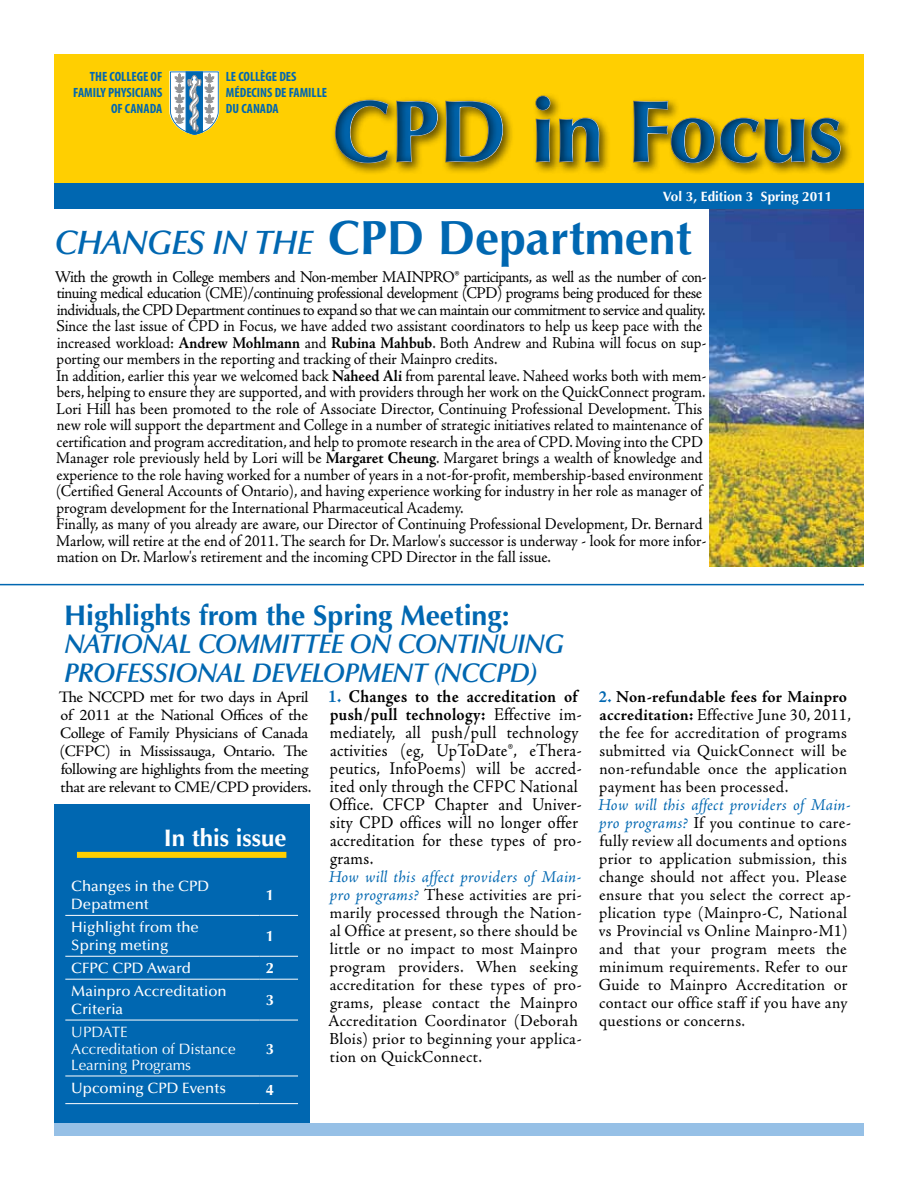
<style>
.page{position:relative;width:918px;height:1188px;background:#fff}
.page>*{position:absolute;margin:0;border:0;box-sizing:border-box;transform-origin:0 0}
.t1{font:700 87px "Optima";color:#0067b1}
.t2{font:700 48.15px "Optima";color:#0067b1}
.t3{font:700 28.5px "Optima";color:#0067b1}
.t4{font:italic 600 27px/28.5px "Optima";letter-spacing:-.02em;color:#0067b1}
.t5{font:700 24px "Optima";color:#fff}
.t6{font:18px/18px "Adobe Jenson Pro";letter-spacing:.015em;color:#000;scale:.92 1}
.t7{font:16.8px/18px "Adobe Jenson Pro";letter-spacing:.015em;color:#000}
.t8{font:16.5px/16.5px "Adobe Jenson Pro";letter-spacing:-.005em;color:#000;scale:.95 1}
.t9{font:16.05px/18px "Adobe Jenson Pro";letter-spacing:-.025em;color:#000}
.t10{font:500 15px/18px "Optima";color:#fff}
.t11{font:15px/16.5px "Optima";color:#fff}
.t12{font:700 15px "Optima";color:#fff}
.t13{font:700 condensed 13.5px/16.4px "Myriad Pro";color:#0067b1}
.t14{font:700 13.5px "Optima";color:#fff}
.s1{font-weight:600;font-style:italic;font-size:33.9px}
.s2{font-weight:700}
.s3{font-weight:700;color:#0067b1}
.s4{font-style:italic;color:#0067b1}
</style>
<div class="page">
<img style="left:710px;top:209px;width:154px;height:358px">
<div style="left:54px;top:54px;width:810px;height:142px;background:#ffcf01"></div>
<div style="left:54px;top:184px;width:810px;height:25px;background:#0067b1"></div>
<div style="left:321px;top:77px;width:597px;height:111px;background:#000;opacity:.6"></div>
<div style="left:54px;top:804px;width:255px;height:322px;background:#0067b1"></div>
<hr style="left:65px;top:915px;width:195px;height:1px;background:#fff">
<hr style="left:260px;top:915px;width:38px;height:1px;background:#fff">
<hr style="left:65px;top:956px;width:195px;height:1px;background:#fff">
<hr style="left:260px;top:956px;width:38px;height:1px;background:#fff">
<hr style="left:65px;top:979px;width:195px;height:1px;background:#fff">
<hr style="left:260px;top:979px;width:38px;height:1px;background:#fff">
<hr style="left:65px;top:1020px;width:195px;height:1px;background:#fff">
<hr style="left:260px;top:1020px;width:38px;height:1px;background:#fff">
<hr style="left:65px;top:1076px;width:195px;height:1px;background:#fff">
<hr style="left:260px;top:1076px;width:38px;height:1px;background:#fff">
<hr style="left:65px;top:1103px;width:195px;height:1px;background:#fff">
<hr style="left:260px;top:1103px;width:38px;height:1px;background:#fff">
<div style="left:77px;top:852px;width:209px;height:6px;background:#ffcf01"></div>
<div style="left:54px;top:1124px;width:810px;height:12px;background:#96c0e6"></div>
<svg style="left:169px;top:71px;width:50px;height:64px"></svg>
<hr style="left:0;top:584px;width:864px;height:1px;background:#0067b1">
<p class="t13" style="left:73px;top:68px;width:90px;text-align:right">THE COLLEGE OF<br>FAMILY PHYSICIANS<br>OF CANADA</p>
<p class="t13" style="left:226px;top:68px;width:103px">LE COLLÈGE DES<br>MÉDECINS DE FAMILLE<br>DU CANADA</p>
<h1 class="t1" style="left:333px;top:81px;width:511px">CPD in Focus</h1>
<p class="t14" style="left:663px;top:189px;width:171px">Vol 3, Edition 3 Spring 2011</p>
<h2 class="t2" style="left:54px;top:210px;width:639px"><span class="s1">CHANGES IN THE</span> CPD Department</h2>
<p class="t8" style="left:55px;top:268px;width:687px">With the growth in College members and Non-member MAINPRO® participants, as well as the number of con&shy;tinuing medical education (CME)/continuing professional development (CPD) programs being produced for these individuals, the CPD Department continues to expand so that we can maintain our commitment to service and quality.<br>Since the last issue of CPD in Focus, we have added two assistant coordinators to help us keep pace with the increased workload: <span class="s2">Andrew Mohlmann</span> and <span class="s2">Rubina Mahbub</span>. Both Andrew and Rubina will focus on sup&shy;porting our members in the reporting and tracking of their Mainpro credits.<br>In addition, earlier this year we welcomed back <span class="s2">Naheed Ali</span> from parental leave. Naheed works both with mem&shy;bers, helping to ensure they are supported, and with providers through her work on the QuickConnect program.<br>Lori Hill has been promoted to the role of Associate Director, Continuing Professional Development. This new role will support the department and College in a number of strategic initiatives related to maintenance of certification and program accreditation, and help to promote research in the area of CPD. Moving into the CPD Manager role previously held by Lori will be <span class="s2">Margaret Cheung</span>. Margaret brings a wealth of knowledge and experience to the role having worked for a number of years in a not-for-profit, membership-based environment (Certified General Accounts of Ontario), and having experience working for industry in her role as manager of program development for the International Pharmaceutical Academy.<br>Finally, as many of you already are aware, our Director of Continuing Professional Development, Dr. Bernard Marlow, will retire at the end of 2011. The search for Dr. Marlow's successor is underway - look for more infor&shy;mation on Dr. Marlow's retirement and the incoming CPD Director in the fall issue.</p>
<h3 class="t3" style="left:64px;top:598px;width:447px">Highlights from the Spring Meeting:</h3>
<h3 class="t4" style="left:64px;top:630px;width:501px">NATIONAL COMMITTEE ON CONTINUING<br>PROFESSIONAL DEVELOPMENT (NCCPD)</h3>
<p class="t9" style="left:59px;top:688px;width:254px">The NCCPD met for two days in April of 2011 at the National Offices of the College of Family Physicians of Canada (CFPC) in Mississauga, Ontario. The following are highlights from the meeting that are relevant to CME/CPD providers.</p>
<p class="t6" style="left:328px;top:688px;width:277px"><span class="s3">1.</span> <span class="s2">Changes to the accreditation of push/pull technology:</span> Effective im&shy;mediately, all push/pull technology activities (eg, UpToDate®, eThera&shy;peutics, InfoPoems) will be accred&shy;ited only through the CFPC National Office. CFCP Chapter and Univer&shy;sity CPD offices will no longer offer accreditation for these types of pro&shy;grams.</p>
<p class="t7" style="left:328px;top:868px;width:255px"><span class="s4">How will this affect providers of Main&shy;pro programs?</span> These activities are pri&shy;marily processed through the Nation&shy;al Office at present, so there should be little or no impact to most Mainpro program providers. When seeking accreditation for these types of pro&shy;grams, please contact the Mainpro Accreditation Coordinator (Deborah Blois) prior to beginning your applica&shy;tion on QuickConnect.</p>
<h3 class="t5" style="left:164px;top:824px;width:124px">In this issue</h3>
<p class="t10" style="left:71px;top:878px;width:139px">Changes in the CPD<br>Depatment</p>
<p class="t12" style="left:266px;top:887px;width:10px">1</p>
<p class="t10" style="left:71px;top:919px;width:129px">Highlight from the<br>Spring meting</p>
<p class="t12" style="left:266px;top:927px;width:10px">1</p>
<p class="t10" style="left:71px;top:959px;width:121px">CFPC CPD Award</p>
<p class="t12" style="left:266px;top:959px;width:10px">2</p>
<p class="t10" style="left:71px;top:982px;width:157px">Mainpro Accreditation<br>Criteria</p>
<p class="t12" style="left:266px;top:991px;width:10px">3</p>
<p class="t11" style="left:71px;top:1024px;width:166px">UPDATE<br>Accreditation of Distance<br>Learning Programs</p>
<p class="t12" style="left:266px;top:1040px;width:10px">3</p>
<p class="t10" style="left:71px;top:1079px;width:156px">Upcoming CPD Events</p>
<p class="t12" style="left:266px;top:1082px;width:10px">4</p>
<p class="t7" style="left:598px;top:688px;width:254px"><span class="s3">2.</span> <span class="s2">Non-refundable fees for Mainpro accreditation:</span> Effective June 30, 2011, the fee for accreditation of programs submitted via QuickConnect will be non-refundable once the application payment has been processed.</p>
<p class="t7" style="left:598px;top:796px;width:255px"><span class="s4">How will this affect providers of Main&shy;pro programs?</span> If you continue to care&shy;fully review all documents and options prior to application submission, this change should not affect you. Please ensure that you select the correct ap&shy;plication type (Mainpro-C, National vs Provincial vs Online Mainpro-M1) and that your program meets the minimum requirements. Refer to our Guide to Mainpro Accreditation or contact our office staff if you have any questions or concerns.</p>
</div>
